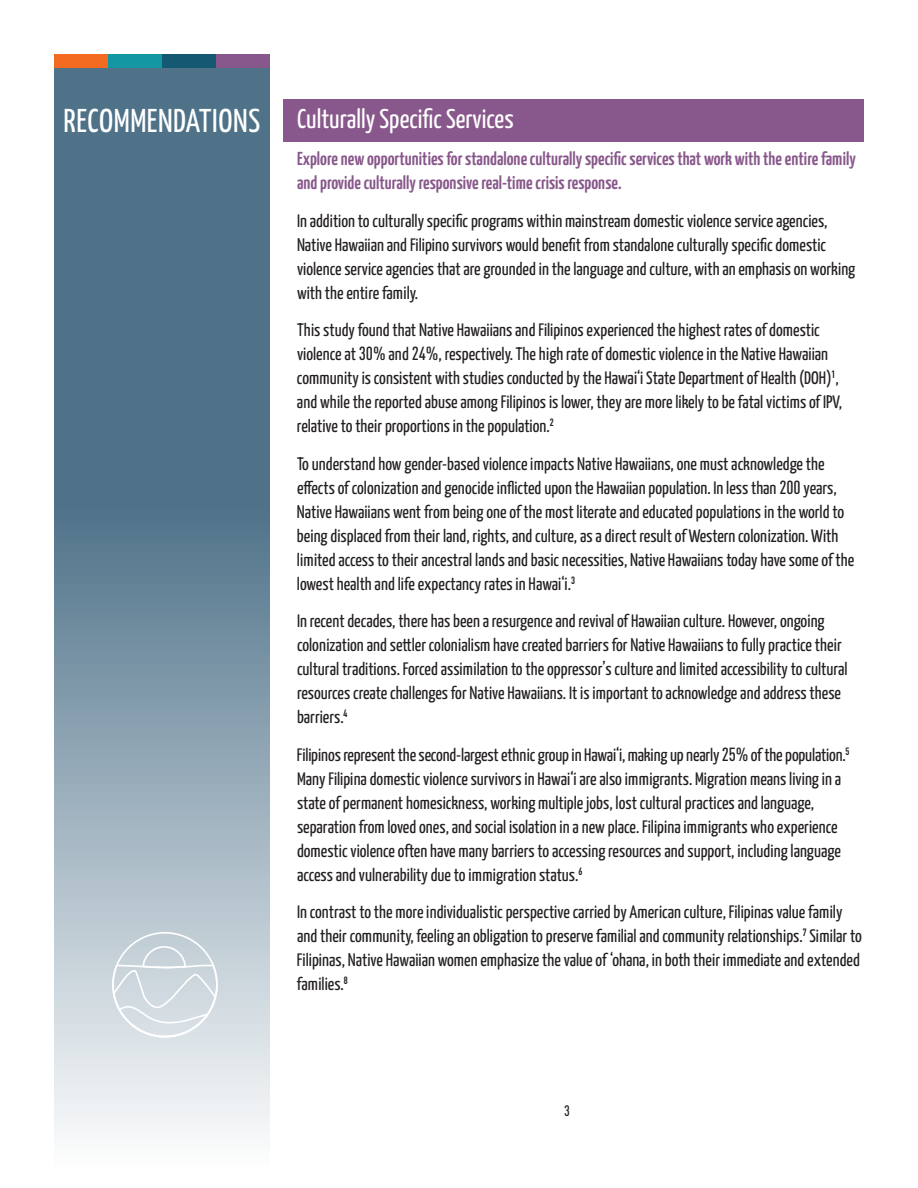
<style>
.page{position:relative;width:918px;height:1188px;background:#fff}
.page>*{position:absolute;margin:0;border:0;box-sizing:border-box;transform-origin:0 0}
.t1{font:33px "Yanone Kaffeesatz";letter-spacing:.015em;color:#fff}
.t2{font:27px "Yanone Kaffeesatz";color:#fff}
.t3{font:600 18.75px/24px "Yanone Kaffeesatz";color:#88578b}
.t4{font:18px/24px "Yanone Kaffeesatz";color:#231f20}
.t5{font:500 condensed 15px "DIN Pro";color:#231f20}
.s1{font-family:"DIN Pro";font-weight:500;font-stretch:condensed;font-size:18.75px}
</style>
<div class="page">
<div style="left:284px;top:99px;width:580px;height:42px;background:#88578b"></div>
<div style="left:54px;top:54px;width:216px;height:451px;background:#4f7289"></div>
<div style="left:54px;top:502px;width:216px;height:664px;background:linear-gradient(to bottom,#4e7188,#fdfdfd)"></div>
<svg style="left:111px;top:945px;width:108px;height:93px;background:#d4dde2"></svg>
<div style="left:54px;top:54px;width:54px;height:14px;background:#f36a21"></div>
<div style="left:108px;top:54px;width:54px;height:14px;background:#1397a2"></div>
<div style="left:162px;top:54px;width:54px;height:14px;background:#145871"></div>
<div style="left:216px;top:54px;width:54px;height:14px;background:#88578b"></div>
<h1 class="t1" style="left:64px;top:97px;width:198px">RECOMMENDATIONS</h1>
<h2 class="t2" style="left:297px;top:99px;width:218px">Culturally Specific Services</h2>
<p class="t3" style="left:297px;top:146px;width:560px">Explore new opportunities for standalone culturally specific services that work with the entire family and provide culturally responsive real-time crisis response.</p>
<p class="t4" style="left:297px;top:208px;width:560px">In addition to culturally specific programs within mainstream domestic violence service agencies, Native Hawaiian and Filipino survivors would benefit from standalone culturally specific domestic violence service agencies that are grounded in the language and culture, with an emphasis on working with the entire family.</p>
<p class="t4" style="left:297px;top:317px;width:547px">This study found that Native Hawaiians and Filipinos experienced the highest rates of domestic violence at <span class="s1">30%</span> and <span class="s1">24%</span>, respectively. The high rate of domestic violence in the Native Hawaiian community is consistent with studies conducted by the Hawai‘i State Department of Health (DOH)<sup>1</sup>, and while the reported abuse among Filipinos is lower, they are more likely to be fatal victims of IPV, relative to their proportions in the population.<sup>2</sup></p>
<p class="t4" style="left:297px;top:451px;width:559px">To understand how gender-based violence impacts Native Hawaiians, one must acknowledge the effects of colonization and genocide inflicted upon the Hawaiian population. In less than <span class="s1">200</span> years, Native Hawaiians went from being one of the most literate and educated populations in the world to being displaced from their land, rights, and culture, as a direct result of Western colonization. With limited access to their ancestral lands and basic necessities, Native Hawaiians today have some of the lowest health and life expectancy rates in Hawai‘i.<sup>3</sup></p>
<p class="t4" style="left:297px;top:608px;width:552px">In recent decades, there has been a resurgence and revival of Hawaiian culture. However, ongoing colonization and settler colonialism have created barriers for Native Hawaiians to fully practice their cultural traditions. Forced assimilation to the oppressor’s culture and limited accessibility to cultural resources create challenges for Native Hawaiians. It is important to acknowledge and address these barriers.<sup>4</sup></p>
<p class="t4" style="left:297px;top:742px;width:554px">Filipinos represent the second-largest ethnic group in Hawai‘i, making up nearly <span class="s1">25%</span> of the population.<sup>5<br></sup>Many Filipina domestic violence survivors in Hawai‘i are also immigrants. Migration means living in a state of permanent homesickness, working multiple jobs, lost cultural practices and language, separation from loved ones, and social isolation in a new place. Filipina immigrants who experience domestic violence often have many barriers to accessing resources and support, including language access and vulnerability due to immigration status.<sup>6</sup></p>
<p class="t4" style="left:297px;top:899px;width:566px">In contrast to the more individualistic perspective carried by American culture, Filipinas value family and their community, feeling an obligation to preserve familial and community relationships.<sup>7</sup> Similar to Filipinas, Native Hawaiian women emphasize the value of ‘ohana, in both their immediate and extended families.<sup>8</sup></p>
<p class="t5" style="left:564px;top:1099px;width:7px">3</p>
</div>
